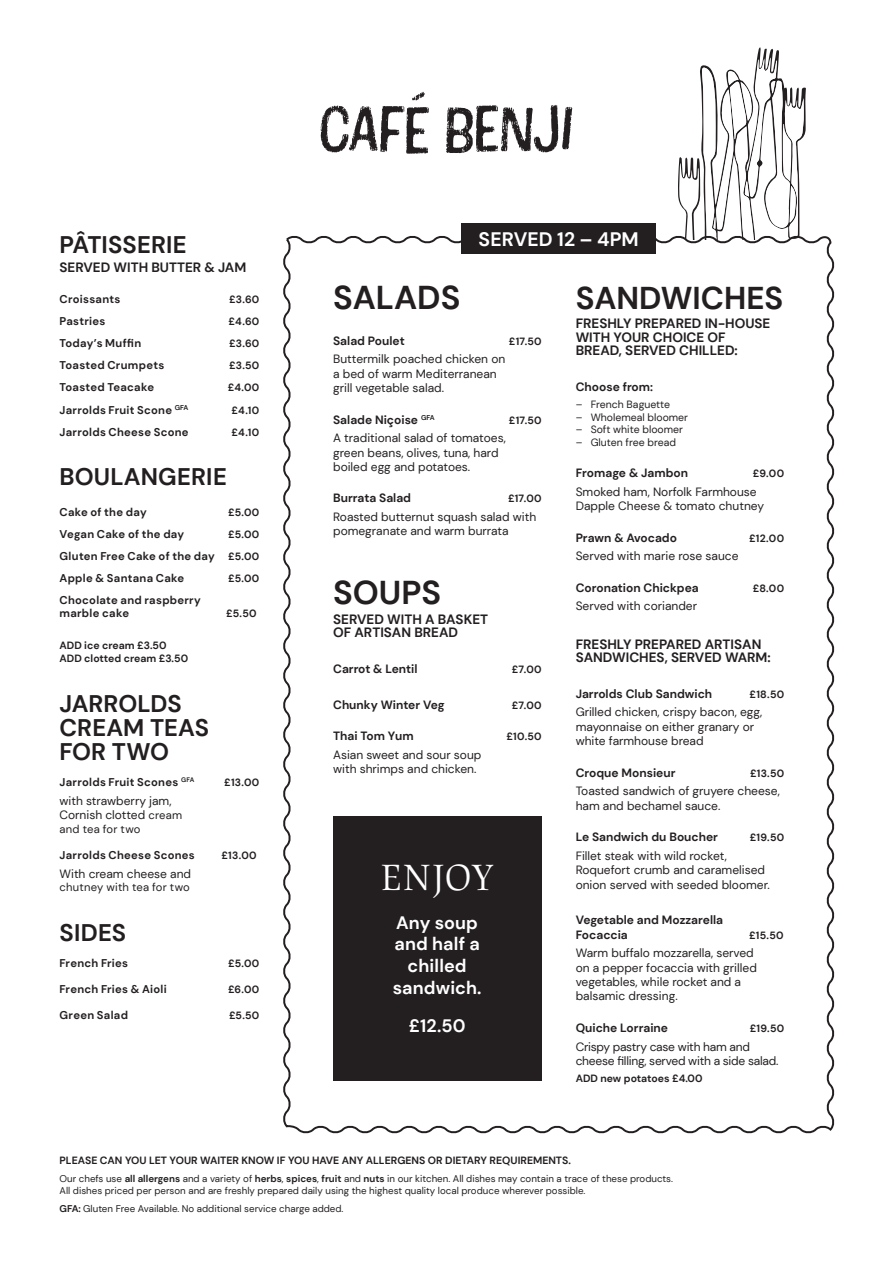
<style>
.page{position:relative;width:893px;height:1263px;background:#fff}
.page>*{position:absolute;margin:0;border:0;box-sizing:border-box;transform-origin:0 0}
.t1{font:37.5px "Lapture Display";letter-spacing:.035em;color:#fff}
.t2{font:700 33px "DM Sans";color:#231f20}
.t3{font:700 31.5px "DM Sans";color:#231f20}
.t4{font:700 24px/24px "DM Sans";letter-spacing:.005em;color:#231f20}
.t5{font:700 19.5px "DM Sans";letter-spacing:.005em;color:#fff}
.t6{font:700 18px/21.6px "DM Sans";letter-spacing:.005em;color:#fff;text-align:center}
.t7{font:700 13.5px/13.5px "DM Sans";color:#231f20}
.t8{font:12px/14.4px "DM Sans";color:#231f20}
.t9{font:700 12px/14.4px "DM Sans";color:#231f20}
.t10{font:12px/14.4px "DM Sans";letter-spacing:-.02em;color:#231f20}
.t11{font:700 11.25px/13.5px "DM Sans";letter-spacing:.025em;color:#231f20}
.t12{font:11.25px "DM Sans";letter-spacing:.02em;color:#231f20}
.t13{font:700 10.5px "DM Sans";color:#231f20}
.t14{font:10.5px "DM Sans";color:#231f20}
.t15{font:9.75px/11.7px "DM Sans";color:#231f20}
.s1{font-size:10.5px}
.s2{font-size:11.25px}
.s3{font-weight:700}
</style>
<div class="page">
<svg style="left:678px;top:47px;width:128px;height:186px"></svg>
<svg style="left:283px;top:233px;width:552px;height:901px"></svg>
<div style="left:333px;top:816px;width:209px;height:265px;background:#231f20"></div>
<div style="left:462px;top:223px;width:194px;height:31px;background:#231f20"></div>
<svg style="left:321px;top:92px;width:108px;height:62px"></svg>
<svg style="left:446px;top:105px;width:126px;height:48px"></svg>
<p class="t4" style="left:60px;top:232px;width:129px">PÂTISSERIE</p>
<p class="t7" style="left:60px;top:261px;width:188px">SERVED WITH BUTTER &amp; JAM</p>
<p class="t11" style="left:60px;top:292px;width:62px">Croissants</p>
<p class="t13" style="left:229px;top:292px;width:32px">£3.60</p>
<p class="t11" style="left:60px;top:314px;width:47px">Pastries</p>
<p class="t13" style="left:229px;top:314px;width:32px">£4.60</p>
<p class="t11" style="left:60px;top:336px;width:83px">Today’s Muffin</p>
<p class="t13" style="left:229px;top:336px;width:32px">£3.60</p>
<p class="t11" style="left:60px;top:358px;width:106px">Toasted Crumpets</p>
<p class="t13" style="left:229px;top:358px;width:32px">£3.50</p>
<p class="t11" style="left:60px;top:380px;width:96px">Toasted Teacake</p>
<p class="t13" style="left:228px;top:380px;width:33px">£4.00</p>
<p class="t11" style="left:60px;top:403px;width:130px">Jarrolds Fruit Scone <sup>GFA</sup></p>
<p class="t13" style="left:232px;top:403px;width:29px">£4.10</p>
<p class="t11" style="left:60px;top:425px;width:131px">Jarrolds Cheese Scone</p>
<p class="t13" style="left:232px;top:425px;width:29px">£4.10</p>
<p class="t4" style="left:60px;top:465px;width:169px">BOULANGERIE</p>
<p class="t11" style="left:60px;top:505px;width:89px">Cake of the day</p>
<p class="t13" style="left:228px;top:505px;width:33px">£5.00</p>
<p class="t11" style="left:60px;top:527px;width:126px">Vegan Cake of the day</p>
<p class="t13" style="left:228px;top:527px;width:33px">£5.00</p>
<p class="t11" style="left:60px;top:549px;width:201px">Gluten Free Cake of the day <span class="s1">£5.00</span></p>
<p class="t11" style="left:60px;top:571px;width:126px">Apple &amp; Santana Cake</p>
<p class="t13" style="left:228px;top:571px;width:33px">£5.00</p>
<p class="t11" style="left:60px;top:593px;width:143px">Chocolate and raspberry marble cake</p>
<p class="t13" style="left:226px;top:607px;width:32px">£5.50</p>
<p class="t13" style="left:60px;top:638px;width:108px">ADD ice cream £3.50</p>
<p class="t13" style="left:60px;top:652px;width:130px">ADD clotted cream £3.50</p>
<p class="t4" style="left:60px;top:691px;width:151px">JARROLDS<br>CREAM TEAS<br>FOR TWO</p>
<p class="t11" style="left:60px;top:775px;width:136px">Jarrolds Fruit Scones <sup>GFA</sup></p>
<p class="t13" style="left:224px;top:776px;width:37px">£13.00</p>
<p class="t8" style="left:60px;top:793px;width:124px">with strawberry jam,<br>Cornish clotted <span class="s2">cream</span></p>
<p class="t12" style="left:60px;top:822px;width:83px">and tea for two</p>
<p class="t11" style="left:60px;top:848px;width:137px">Jarrolds Cheese Scones</p>
<p class="t13" style="left:222px;top:848px;width:37px">£13.00</p>
<p class="t8" style="left:60px;top:866px;width:133px">With cream cheese and</p>
<p class="t12" style="left:60px;top:880px;width:132px">chutney with tea for two</p>
<p class="t4" style="left:60px;top:920px;width:68px">SIDES</p>
<p class="t11" style="left:60px;top:956px;width:70px">French Fries</p>
<p class="t13" style="left:228px;top:956px;width:33px">£5.00</p>
<p class="t11" style="left:60px;top:982px;width:109px">French Fries &amp; Aioli</p>
<p class="t13" style="left:228px;top:983px;width:33px">£6.00</p>
<p class="t11" style="left:60px;top:1008px;width:70px">Green Salad</p>
<p class="t13" style="left:229px;top:1009px;width:32px">£5.50</p>
<p class="t5" style="left:479px;top:227px;width:162px">SERVED 12 – 4PM</p>
<p class="t2" style="left:333px;top:277px;width:129px">SALADS</p>
<p class="t9" style="left:333px;top:333px;width:73px">Salad Poulet</p>
<p class="t13" style="left:509px;top:334px;width:34px">£17.50</p>
<p class="t8" style="left:333px;top:352px;width:174px">Buttermilk poached chicken on a bed of warm Mediterranean grill vegetable salad.</p>
<p class="t9" style="left:333px;top:412px;width:103px">Salade Niçoise <sup>GFA</sup></p>
<p class="t13" style="left:509px;top:413px;width:34px">£17.50</p>
<p class="t8" style="left:333px;top:431px;width:174px">A traditional salad of tomatoes, green beans, olives, tuna, hard boiled egg and potatoes.</p>
<p class="t9" style="left:333px;top:491px;width:79px">Burrata Salad</p>
<p class="t13" style="left:508px;top:492px;width:35px">£17.00</p>
<p class="t8" style="left:333px;top:510px;width:205px">Roasted butternut squash salad with pomegranate and warm burrata</p>
<p class="t2" style="left:333px;top:572px;width:110px">SOUPS</p>
<p class="t7" style="left:333px;top:612px;width:156px">SERVED WITH A BASKET<br>OF ARTISAN BREAD</p>
<p class="t9" style="left:333px;top:661px;width:86px">Carrot &amp; Lentil</p>
<p class="t13" style="left:512px;top:663px;width:31px">£7.00</p>
<p class="t9" style="left:333px;top:697px;width:113px">Chunky Winter Veg</p>
<p class="t13" style="left:512px;top:698px;width:31px">£7.00</p>
<p class="t9" style="left:333px;top:728px;width:82px">Thai Tom Yum</p>
<p class="t13" style="left:506px;top:730px;width:37px">£10.50</p>
<p class="t8" style="left:333px;top:747px;width:150px">Asian sweet and sour soup with shrimps and chicken.</p>
<p class="t1" style="left:381px;top:856px;width:114px">ENJOY</p>
<p class="t6" style="left:393px;top:912px;width:90px">Any soup and half a chilled sandwich.</p>
<p class="t6" style="left:409px;top:1015px;width:58px">£12.50</p>
<p class="t3" style="left:576px;top:278px;width:209px">SANDWICHES</p>
<p class="t7" style="left:576px;top:317px;width:196px">FRESHLY PREPARED IN-HOUSE<br>WITH YOUR CHOICE OF<br>BREAD, SERVED CHILLED:</p>
<p class="t9" style="left:576px;top:380px;width:79px">Choose from:</p>
<p class="t14" style="left:576px;top:398px;width:96px">– French Baguette</p>
<p class="t14" style="left:576px;top:410px;width:114px">– Wholemeal bloomer</p>
<p class="t14" style="left:576px;top:423px;width:109px">– Soft white bloomer</p>
<p class="t14" style="left:576px;top:436px;width:102px">– Gluten free bread</p>
<p class="t9" style="left:576px;top:466px;width:114px">Fromage &amp; Jambon</p>
<p class="t13" style="left:753px;top:467px;width:33px">£9.00</p>
<p class="t8" style="left:576px;top:484px;width:190px">Smoked ham, Norfolk Farmhouse<br>Dapple Cheese &amp; tomato chutney</p>
<p class="t9" style="left:576px;top:530px;width:103px">Prawn &amp; Avocado</p>
<p class="t13" style="left:749px;top:531px;width:37px">£12.00</p>
<p class="t8" style="left:576px;top:549px;width:164px">Served with marie rose sauce</p>
<p class="t9" style="left:576px;top:580px;width:125px">Coronation Chickpea</p>
<p class="t13" style="left:753px;top:581px;width:33px">£8.00</p>
<p class="t8" style="left:576px;top:599px;width:123px">Served with coriander</p>
<p class="t7" style="left:576px;top:637px;width:197px">FRESHLY PREPARED ARTISAN<br>SANDWICHES, SERVED WARM:</p>
<p class="t9" style="left:576px;top:686px;width:138px">Jarrolds Club Sandwich</p>
<p class="t13" style="left:750px;top:687px;width:36px">£18.50</p>
<p class="t8" style="left:576px;top:705px;width:188px">Grilled chicken, crispy bacon, egg, mayonnaise on either granary or white farmhouse bread</p>
<p class="t9" style="left:576px;top:765px;width:101px">Croque Monsieur</p>
<p class="t13" style="left:750px;top:766px;width:35px">£13.50</p>
<p class="t8" style="left:576px;top:784px;width:206px">Toasted sandwich of gruyere cheese, ham and bechamel sauce.</p>
<p class="t9" style="left:576px;top:830px;width:144px">Le Sandwich du Boucher</p>
<p class="t13" style="left:750px;top:831px;width:36px">£19.50</p>
<p class="t8" style="left:576px;top:848px;width:196px">Fillet steak with wild rocket,<br>Roquefort crumb and caramelised onion served with seeded bloomer.</p>
<p class="t9" style="left:576px;top:913px;width:149px">Vegetable and Mozzarella<br>Focaccia</p>
<p class="t13" style="left:749px;top:928px;width:36px">£15.50</p>
<p class="t8" style="left:576px;top:946px;width:183px">Warm buffalo mozzarella, served on a pepper focaccia with grilled vegetables, while rocket and a balsamic dressing.</p>
<p class="t9" style="left:576px;top:1020px;width:94px">Quiche Lorraine</p>
<p class="t13" style="left:750px;top:1021px;width:36px">£19.50</p>
<p class="t10" style="left:576px;top:1039px;width:204px">Crispy pastry case with ham and cheese filling, served with a side salad.</p>
<p class="t13" style="left:576px;top:1071px;width:128px">ADD new potatoes £4.00</p>
<p class="t13" style="left:60px;top:1154px;width:513px">PLEASE CAN YOU LET YOUR WAITER KNOW IF YOU HAVE ANY ALLERGENS OR DIETARY REQUIREMENTS.</p>
<p class="t15" style="left:60px;top:1173px;width:615px">Our chefs use <span class="s3">all allergens</span> and a variety of <span class="s3">herbs</span>, <span class="s3">spices</span>, <span class="s3">fruit</span> and <span class="s3">nuts</span> in our kitchen. All dishes may contain a trace of these products.<br>All dishes priced per person and are freshly prepared daily using the highest quality local produce wherever possible.</p>
<p class="t15" style="left:60px;top:1203px;width:286px"><span class="s3">GFA:</span> Gluten Free Available. No additional service charge added.</p>
</div>
